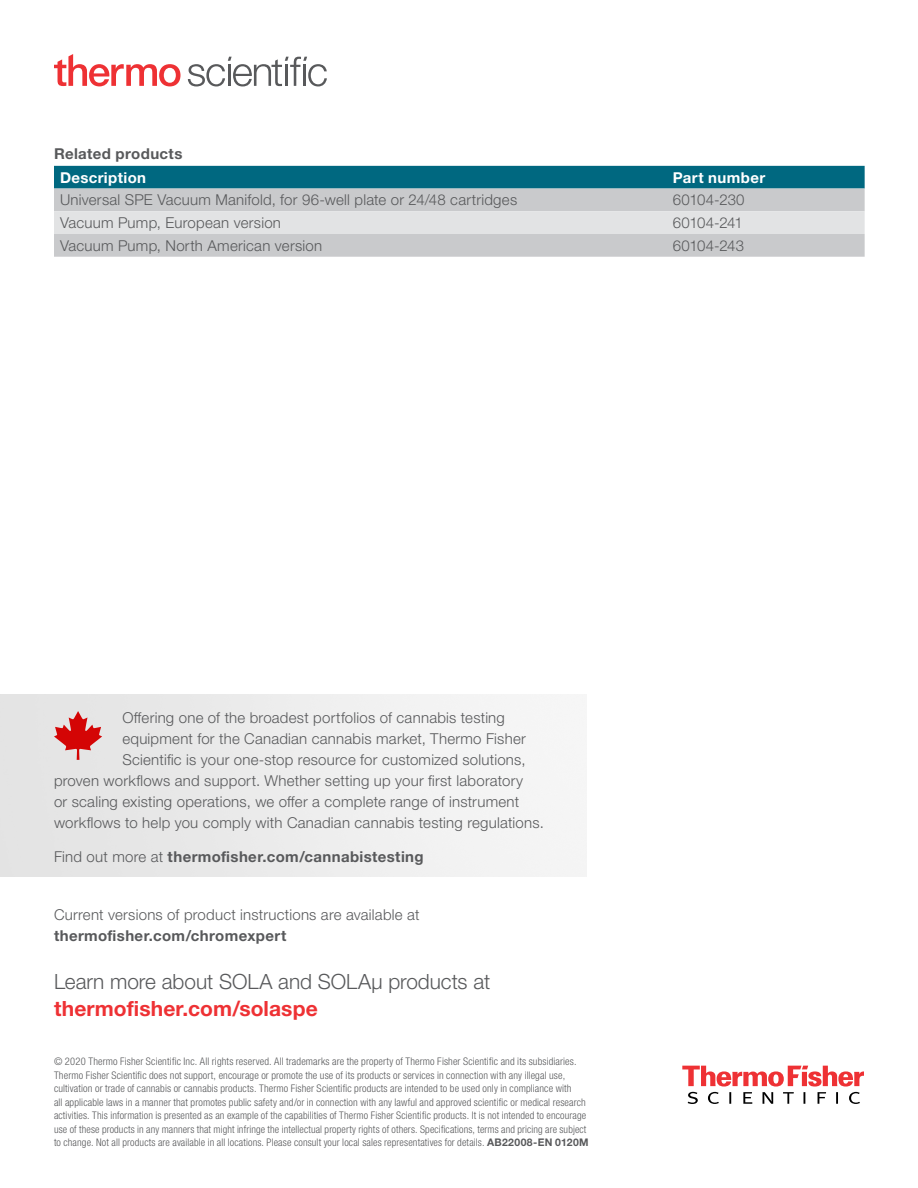
<style>
.page{position:relative;width:918px;height:1188px;background:#fff}
.page>*{position:absolute;margin:0;border:0;box-sizing:border-box;transform-origin:0 0}
.t1{font:300 21px "Helvetica Neue LTW1 G";letter-spacing:-.005em;color:#58595b}
.t2{font:700 21px "Helvetica Neue LTW1 G";letter-spacing:.005em;color:#ee3134}
.t3{font:300 15px "Helvetica Neue LTW1 G";letter-spacing:.015em;color:#58595b}
.t4{font:700 15px "Helvetica Neue LTW1 G";letter-spacing:.025em;color:#58595b}
.t5{font:700 15px "Helvetica Neue LTW1 G";letter-spacing:.025em;color:#fff}
.t6{font:300 15px "Helvetica Neue LTW1 G";letter-spacing:-.03em;color:#58595b}
.t7{font:300 15px "Helvetica Neue LTW1 G";letter-spacing:-.005em;color:#58595b}
.t8{font:300 condensed 10.5px/13.5px "Helvetica Neue LTW1 G";letter-spacing:.015em;color:#58595b}
.s1{font-weight:300}
.s2{font-weight:700;font-stretch:normal}
</style>
<div class="page">
<svg style="left:682px;top:1066px;width:182px;height:38px"></svg>
<div style="left:54px;top:166px;width:811px;height:23px;background:#006880"></div>
<div style="left:54px;top:189px;width:811px;height:68px;background:#c9cacc"></div>
<div style="left:54px;top:211px;width:811px;height:23px;background:#e2e3e4"></div>
<svg style="left:54px;top:711px;width:48px;height:49px;background:#dd8383"></svg>
<svg style="left:188px;top:57px;width:139px;height:29px"></svg>
<svg style="left:54px;top:54px;width:127px;height:32px"></svg>
<h2 class="t4" style="left:54px;top:144px;width:130px">Related products</h2>
<h2 class="t5" style="left:60px;top:168px;width:88px">Description</h2>
<h2 class="t5" style="left:673px;top:168px;width:94px">Part number</h2>
<h2 class="t3" style="left:60px;top:191px;width:459px">Universal SPE Vacuum Manifold, for 96-well plate or 24/48 cartridges</h2>
<h2 class="t3" style="left:673px;top:191px;width:73px">60104-230</h2>
<h2 class="t3" style="left:60px;top:213px;width:223px">Vacuum Pump, European version</h2>
<h2 class="t6" style="left:673px;top:213px;width:72px">60104-241</h2>
<h2 class="t3" style="left:60px;top:236px;width:264px">Vacuum Pump, North American version</h2>
<h2 class="t7" style="left:673px;top:236px;width:73px">60104-243</h2>
<h2 class="t3" style="left:122px;top:708px;width:384px">Offering one of the broadest portfolios of cannabis testing</h2>
<h2 class="t3" style="left:122px;top:729px;width:405px">equipment for the Canadian cannabis market, Thermo Fisher</h2>
<h2 class="t3" style="left:122px;top:750px;width:405px">Scientific is your one-stop resource for customized solutions,</h2>
<h2 class="t3" style="left:54px;top:771px;width:471px">proven workflows and support. Whether setting up your first laboratory</h2>
<h2 class="t3" style="left:54px;top:792px;width:467px">or scaling existing operations, we offer a complete range of instrument</h2>
<h2 class="t3" style="left:54px;top:813px;width:491px">workflows to help you comply with Canadian cannabis testing regulations.</h2>
<h2 class="t4" style="left:54px;top:848px;width:371px"><span class="s1">Find out more at</span> thermofisher.com/cannabistesting</h2>
<h2 class="t3" style="left:54px;top:905px;width:367px">Current versions of product instructions are available at</h2>
<h2 class="t4" style="left:54px;top:926px;width:234px">thermofisher.com/chromexpert</h2>
<h1 class="t1" style="left:54px;top:968px;width:438px">Learn more about SOLA and SOLAµ products at</h1>
<h1 class="t2" style="left:54px;top:995px;width:265px">thermofisher.com/solaspe</h1>
<p class="t8" style="left:54px;top:1055px;width:536px">© 2020 Thermo Fisher Scientific Inc. All rights reserved. All trademarks are the property of Thermo Fisher Scientific and its subsidiaries.<br>Thermo Fisher Scientific does not support, encourage or promote the use of its products or services in connection with any illegal use, cultivation or trade of cannabis or cannabis products. Thermo Fisher Scientific products are intended to be used only in compliance with<br>all applicable laws in a manner that promotes public safety and/or in connection with any lawful and approved scientific or medical research activities. This information is presented as an example of the capabilities of Thermo Fisher Scientific products. It is not intended to encourage use of these products in any manners that might infringe the intellectual property rights of others. Specifications, terms and pricing are subject to change. Not all products are available in all locations. Please consult your local sales representatives for details. <span class="s2">AB22008-EN 0120M</span></p>
</div>
